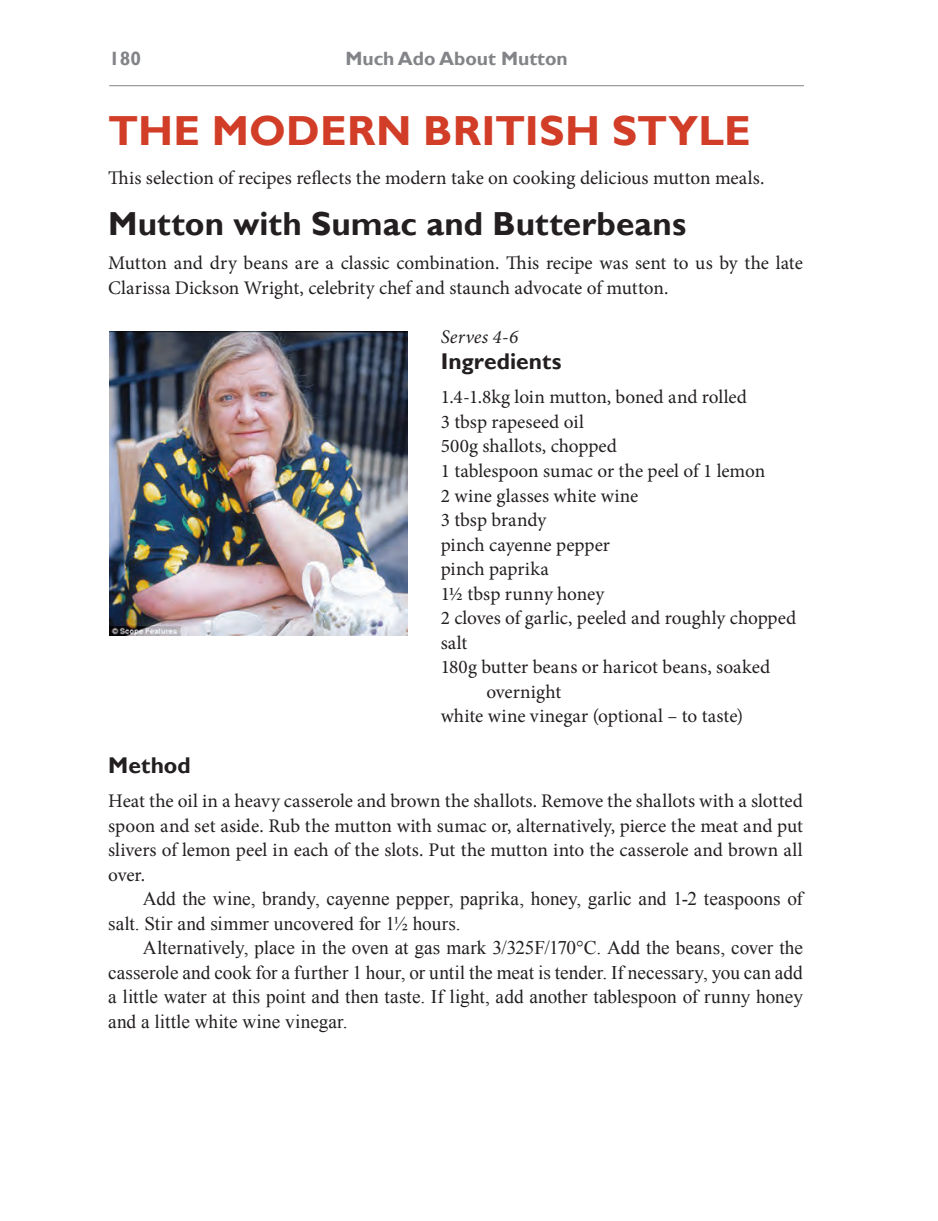
<style>
.page{position:relative;width:938px;height:1221px;background:#fff}
.page>*{position:absolute;margin:0;border:0;box-sizing:border-box;transform-origin:0 0}
.t1{font:700 42px "Gill Sans";letter-spacing:.005em;color:#d13d27}
.t2{font:700 33.25px "Gill Sans";letter-spacing:.005em;color:#231f20}
.t3{font:700 22.75px "Gill Sans";letter-spacing:.005em;color:#231f20}
.t4{font:19.25px/24.5px "Minion Pro";color:#231f20}
.t5{font:19.25px "Times New Roman";color:#231f20}
.t6{font:700 19.25px "Gill Sans";color:#828487}
.t7{font:italic 19.25px "Minion Pro";letter-spacing:.01em;color:#231f20}
</style>
<div class="page">
<hr style="left:109px;top:85px;width:695px;height:1px;background:#828487">
<img style="left:109px;top:331px;width:299px;height:304px">
<p class="t6" style="left:109px;top:47px;width:33px">180</p>
<p class="t6" style="left:345px;top:47px;width:224px">Much Ado About Mutton</p>
<p class="t1" style="left:108px;top:105px;width:644px">THE MODERN BRITISH STYLE</p>
<p class="t4" style="left:108px;top:166px;width:658px">This selection of recipes reflects the modern take on cooking delicious mutton meals.</p>
<p class="t2" style="left:108px;top:203px;width:579px">Mutton with Sumac and Butterbeans</p>
<p class="t4" style="left:108px;top:251px;width:696px">Mutton and dry beans are a classic combination. This recipe was sent to us by the late<br>Clarissa Dickson Wright, celebrity chef and staunch advocate of mutton.</p>
<p class="t7" style="left:441px;top:323px;width:79px">Serves 4-6</p>
<p class="t3" style="left:441px;top:347px;width:122px">Ingredients</p>
<p class="t4" style="left:441px;top:385px;width:308px">1.4-1.8kg loin mutton, boned and rolled</p>
<p class="t4" style="left:441px;top:409px;width:145px">3 tbsp rapeseed oil</p>
<p class="t4" style="left:441px;top:434px;width:178px">500g shallots, chopped</p>
<p class="t4" style="left:441px;top:458px;width:326px">1 tablespoon sumac or the peel of 1 lemon</p>
<p class="t4" style="left:441px;top:483px;width:199px">2 wine glasses white wine</p>
<p class="t4" style="left:441px;top:507px;width:107px">3 tbsp brandy</p>
<p class="t4" style="left:441px;top:532px;width:171px">pinch cayenne pepper</p>
<p class="t4" style="left:441px;top:556px;width:110px">pinch paprika</p>
<p class="t4" style="left:441px;top:581px;width:165px">1½ tbsp runny honey</p>
<p class="t4" style="left:441px;top:605px;width:357px">2 cloves of garlic, peeled and roughly chopped</p>
<p class="t4" style="left:441px;top:630px;width:28px">salt</p>
<p class="t4" style="left:441px;top:654px;width:331px">180g butter beans or haricot beans, soaked</p>
<p class="t4" style="left:486px;top:679px;width:76px">overnight</p>
<p class="t4" style="left:441px;top:703px;width:304px">white wine vinegar (optional – to taste)</p>
<p class="t3" style="left:108px;top:751px;width:84px">Method</p>
<p class="t4" style="left:108px;top:789px;width:696px">Heat the oil in a heavy casserole and brown the shallots. Remove the shallots with a slotted</p>
<p class="t4" style="left:108px;top:813px;width:696px">spoon and set aside. Rub the mutton with sumac or, alternatively, pierce the meat and put</p>
<p class="t4" style="left:108px;top:838px;width:696px">slivers of lemon peel in each of the slots. Put the mutton into the casserole and brown all</p>
<p class="t4" style="left:108px;top:862px;width:39px">over.</p>
<p class="t5" style="left:143px;top:886px;width:661px">Add the wine, brandy, cayenne pepper, paprika, honey, garlic and 1-2 teaspoons of</p>
<p class="t5" style="left:108px;top:910px;width:354px">salt. Stir and simmer uncovered for 1½ hours.</p>
<p class="t5" style="left:143px;top:935px;width:661px">Alternatively, place in the oven at gas mark 3/325F/170°C. Add the beans, cover the</p>
<p class="t5" style="left:108px;top:959px;width:696px">casserole and cook for a further 1 hour, or until the meat is tender. If necessary, you can add</p>
<p class="t5" style="left:108px;top:984px;width:696px">a little water at this point and then taste. If light, add another tablespoon of runny honey</p>
<p class="t5" style="left:108px;top:1008px;width:241px">and a little white wine vinegar.</p>
</div>
